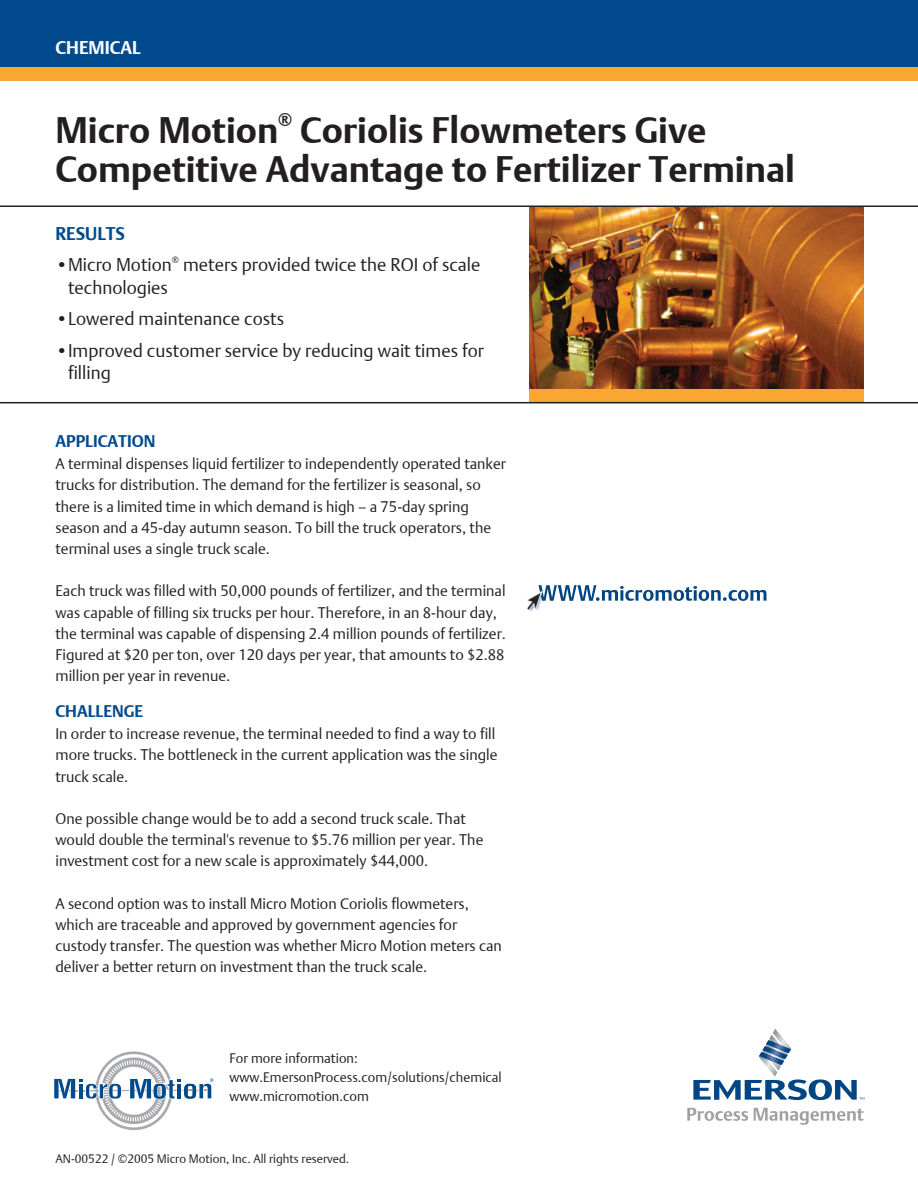
<style>
.page{position:relative;width:918px;height:1188px;background:#fff}
.page>*{position:absolute;margin:0;border:0;box-sizing:border-box;transform-origin:0 0}
.t1{font:36px/39px "DTL Argo T Bold";color:#231f20}
.t2{font:18px/22.5px "DTL Argo T Light";color:#231f20}
.t3{font:18px "DTL Argo T Bold";color:#fff}
.t4{font:18px "DTL Argo T Bold";color:#004a8d}
.t5{font:18px "DTL Argo T Bold";color:#231f20}
.t6{font:16.5px "DTL Argo T Bold";color:#004a8d}
.t7{font:15px/21.1px "DTL Argo T Light";color:#231f20}
.t8{font:13.5px/19px "DTL Argo T Light";color:#231f20}
.t9{font:12px "DTL Argo T Light";color:#231f20}
.t10{font:9px "DTL Argo T Light";color:#231f20}
</style>
<div class="page">
<img style="left:529px;top:207px;width:335px;height:182px">
<div style="left:0;top:0;width:918px;height:69px;background:#004a8d"></div>
<div style="left:0;top:68px;width:918px;height:13px;background:#faa633"></div>
<svg style="left:693px;top:1028px;width:171px;height:72px"></svg>
<svg style="left:687px;top:1108px;width:61px;height:13px"></svg>
<svg style="left:754px;top:1108px;width:110px;height:17px"></svg>
<div style="left:529px;top:389px;width:335px;height:14px;background:#faa633"></div>
<svg style="left:54px;top:1052px;width:159px;height:78px"></svg>
<hr style="left:0;top:402px;width:918px;height:1px;background:#231f20">
<hr style="left:0;top:206px;width:918px;height:1px;background:#231f20">
<svg style="left:538px;top:585px;width:228px;height:16px"></svg>
<img style="left:527px;top:593px;width:14px;height:18px">
<p class="t3" style="left:56px;top:37px;width:87px">CHEMICAL</p>
<h1 class="t1" style="left:56px;top:111px;width:224px">Micro Motion</h1>
<p class="t5" style="left:278px;top:109px;width:16px">®</p>
<h1 class="t1" style="left:55px;top:111px;width:741px;text-indent:245px">Coriolis Flowmeters Give<br>Competitive Advantage to Fertilizer Terminal</h1>
<p class="t4" style="left:56px;top:223px;width:71px">RESULTS</p>
<p class="t2" style="left:56px;top:254px;width:118px">•Micro Motion</p>
<p class="t10" style="left:172px;top:254px;width:9px">®</p>
<p class="t2" style="left:183px;top:254px;width:299px">meters provided twice the ROI of scale</p>
<p class="t2" style="left:68px;top:276px;width:102px">technologies</p>
<p class="t2" style="left:55px;top:308px;width:230px">•Lowered maintenance costs</p>
<p class="t2" style="left:68px;top:339px;width:418px;text-indent:-13px">•Improved customer service by reducing wait times for filling</p>
<p class="t6" style="left:56px;top:432px;width:101px">APPLICATION</p>
<p class="t7" style="left:56px;top:453px;width:452px">A terminal dispenses liquid fertilizer to independently operated tanker trucks for distribution. The demand for the fertilizer is seasonal, so there is a limited time in which demand is high – a 75-day spring season and a 45-day autumn season. To bill the truck operators, the terminal uses a single truck scale.</p>
<p class="t7" style="left:56px;top:580px;width:452px">Each truck was filled with 50,000 pounds of fertilizer, and the terminal was capable of filling six trucks per hour. Therefore, in an 8-hour day, the terminal was capable of dispensing 2.4 million pounds of fertilizer.<br>Figured at $20 per ton, over 120 days per year, that amounts to $2.88 million per year in revenue.</p>
<p class="t6" style="left:56px;top:702px;width:89px">CHALLENGE</p>
<p class="t7" style="left:56px;top:723px;width:444px">In order to increase revenue, the terminal needed to find a way to fill more trucks. The bottleneck in the current application was the single truck scale.</p>
<p class="t7" style="left:56px;top:808px;width:429px">One possible change would be to add a second truck scale. That would double the terminal's revenue to $5.76 million per year. The investment cost for a new scale is approximately $44,000.</p>
<p class="t7" style="left:56px;top:893px;width:448px">A second option was to install Micro Motion Coriolis flowmeters, which are traceable and approved by government agencies for custody transfer. The question was whether Micro Motion meters can deliver a better return on investment than the truck scale.</p>
<p class="t8" style="left:230px;top:1048px;width:274px">For more information: www.EmersonProcess.com/solutions/chemical www.micromotion.com</p>
<p class="t9" style="left:56px;top:1152px;width:295px">AN-00522 / ©2005 Micro Motion, Inc. All rights reserved.</p>
</div>
